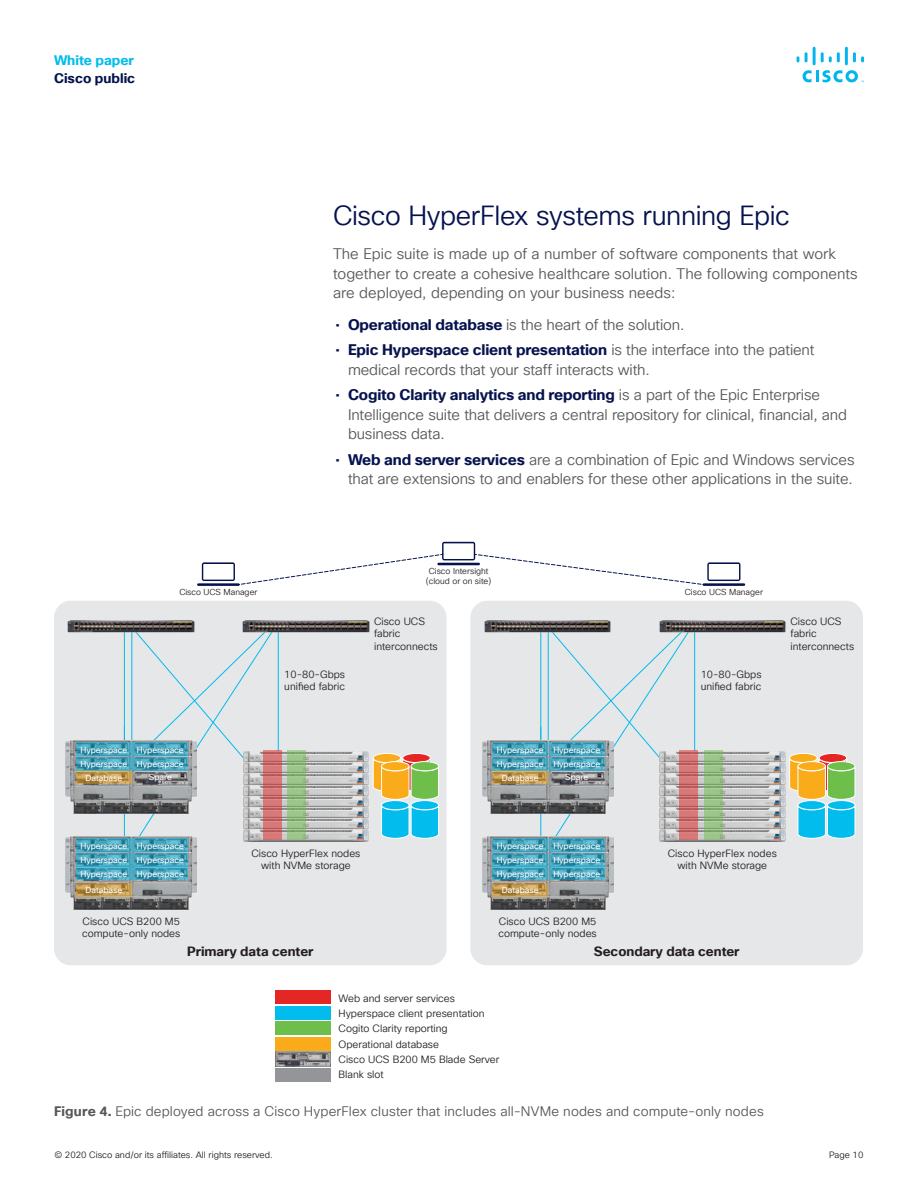
<style>
.page{position:relative;width:918px;height:1188px;background:#fff}
.page>*{position:absolute;margin:0;border:0;box-sizing:border-box;transform-origin:0 0}
.Subhead2_Midnight{font:27px "Cisco Sans TT Light";letter-spacing:-.015em;color:#05124d}
.Body{font:15px/19.5px "Cisco Sans TT Light";letter-spacing:-.01em;color:#57585a}
.t1{font:13.5px "Cisco Sans TT Light";letter-spacing:.01em;color:#57585a}
.t2{font:700 13.5px "Cisco Sans TT";color:#05124d}
.t3{font:700 13.5px "Cisco Sans TT";color:#01bcec}
.t4{font:700 13.05px "Cisco Sans TT";color:#231f20}
.t5{font:10.35px/12.3px "Cisco Sans TT Light";color:#231f20}
.t6{font:9px "Cisco Sans TT Light";color:#231f20}
.t7{font:8.4px "Cisco Sans TT";color:#fff}
.t8{font:8.4px/10.1px "Cisco Sans TT Light";color:#231f20;text-align:center}
.s1{font-family:"Cisco Sans TT";color:#05124d}
.s2{font-family:"Cisco Sans TT";font-weight:700;color:#05124d}
.s3{font-family:"Cisco Sans TT";font-weight:700}
</style>
<div class="page">
<svg style="left:797px;top:56px;width:2px;height:6px"></svg>
<svg style="left:805px;top:52px;width:3px;height:10px"></svg>
<hr style="left:813px;top:47px;width:3px;height:18px;background:#00b6ef">
<svg style="left:821px;top:52px;width:19px;height:10px"></svg>
<hr style="left:845px;top:47px;width:3px;height:18px;background:#00b6ef">
<svg style="left:853px;top:52px;width:11px;height:10px"></svg>
<svg style="left:803px;top:70px;width:61px;height:12px"></svg>
<div style="left:54px;top:601px;width:393px;height:364px;background:#e6e7e9;border-radius:17px"></div>
<hr style="left:124px;top:727px;width:1px;height:111px;background:#01bcec">
<hr style="left:278px;top:631px;width:1px;height:122px;background:#01bcec">
<div style="left:373px;top:753px;width:28px;height:10px;background:#faab1a;border-radius:50%"></div>
<div style="left:373px;top:753px;width:28px;height:10px;border:1px solid #fff;border-radius:50%"></div>
<div style="left:403px;top:753px;width:27px;height:10px;background:#e42625;border-radius:50%"></div>
<div style="left:402px;top:753px;width:29px;height:10px;border:1px solid #fff;border-radius:50%"></div>
<img style="left:243px;top:751px;width:126px;height:90px">
<img style="left:67px;top:620px;width:128px;height:13px">
<svg style="left:372px;top:758px;width:67px;height:81px"></svg>
<div style="left:411px;top:762px;width:28px;height:9px;background:#6dbe4b;border-radius:50%"></div>
<div style="left:411px;top:761px;width:28px;height:10px;border:1px solid #fff;border-radius:50%"></div>
<svg style="left:263px;top:751px;width:19px;height:89px;background:#cf7170"></svg>
<svg style="left:288px;top:751px;width:18px;height:89px;background:#94bc83"></svg>
<hr style="left:124px;top:632px;width:1px;height:111px;background:#01bcec">
<hr style="left:131px;top:632px;width:1px;height:111px;background:#01bcec">
<svg style="left:137px;top:814px;width:20px;height:23px"></svg>
<svg style="left:134px;top:630px;width:140px;height:131px"></svg>
<img style="left:240px;top:620px;width:130px;height:13px">
<img style="left:66px;top:837px;width:131px;height:73px">
<img style="left:66px;top:741px;width:131px;height:73px">
<svg style="left:133px;top:853px;width:55px;height:13px"></svg>
<svg style="left:133px;top:839px;width:55px;height:13px"></svg>
<svg style="left:76px;top:883px;width:55px;height:13px"></svg>
<svg style="left:76px;top:853px;width:55px;height:13px"></svg>
<svg style="left:76px;top:839px;width:55px;height:13px"></svg>
<svg style="left:133px;top:757px;width:55px;height:13px"></svg>
<svg style="left:133px;top:743px;width:55px;height:13px"></svg>
<svg style="left:76px;top:771px;width:55px;height:13px"></svg>
<svg style="left:76px;top:743px;width:55px;height:13px"></svg>
<svg style="left:76px;top:757px;width:55px;height:13px"></svg>
<svg style="left:133px;top:867px;width:55px;height:13px"></svg>
<svg style="left:76px;top:867px;width:55px;height:13px"></svg>
<hr style="left:197px;top:583px;width:43px;height:3px;background:#05124d">
<div style="left:470px;top:601px;width:393px;height:364px;background:#e6e7e9;border-radius:17px"></div>
<hr style="left:540px;top:727px;width:1px;height:111px;background:#01bcec">
<hr style="left:694px;top:631px;width:1px;height:122px;background:#01bcec">
<div style="left:790px;top:753px;width:27px;height:10px;background:#faab1a;border-radius:50%"></div>
<div style="left:789px;top:753px;width:29px;height:10px;border:1px solid #fff;border-radius:50%"></div>
<div style="left:819px;top:753px;width:28px;height:10px;background:#e42625;border-radius:50%"></div>
<div style="left:819px;top:753px;width:28px;height:10px;border:1px solid #fff;border-radius:50%"></div>
<img style="left:659px;top:751px;width:126px;height:90px">
<img style="left:484px;top:620px;width:127px;height:13px">
<svg style="left:789px;top:758px;width:67px;height:81px"></svg>
<div style="left:827px;top:762px;width:28px;height:9px;background:#6dbe4b;border-radius:50%"></div>
<div style="left:827px;top:761px;width:28px;height:10px;border:1px solid #fff;border-radius:50%"></div>
<svg style="left:679px;top:751px;width:19px;height:89px;background:#cf7170"></svg>
<svg style="left:704px;top:751px;width:19px;height:89px;background:#94bc83"></svg>
<hr style="left:540px;top:632px;width:1px;height:111px;background:#01bcec">
<hr style="left:548px;top:632px;width:1px;height:111px;background:#01bcec">
<svg style="left:553px;top:814px;width:20px;height:23px"></svg>
<svg style="left:550px;top:630px;width:140px;height:131px"></svg>
<img style="left:656px;top:620px;width:130px;height:13px">
<img style="left:482px;top:837px;width:131px;height:73px">
<img style="left:482px;top:741px;width:131px;height:73px">
<svg style="left:549px;top:853px;width:55px;height:13px"></svg>
<svg style="left:549px;top:839px;width:55px;height:13px"></svg>
<svg style="left:493px;top:883px;width:55px;height:13px"></svg>
<svg style="left:493px;top:853px;width:55px;height:13px"></svg>
<svg style="left:493px;top:839px;width:55px;height:13px"></svg>
<svg style="left:549px;top:757px;width:55px;height:13px"></svg>
<svg style="left:549px;top:743px;width:55px;height:13px"></svg>
<svg style="left:493px;top:771px;width:55px;height:13px"></svg>
<svg style="left:493px;top:743px;width:55px;height:13px"></svg>
<svg style="left:493px;top:757px;width:55px;height:13px"></svg>
<svg style="left:549px;top:867px;width:55px;height:13px"></svg>
<svg style="left:493px;top:867px;width:55px;height:13px"></svg>
<div style="left:276px;top:991px;width:55px;height:13px;background:#e42625"></div>
<div style="left:276px;top:1006px;width:55px;height:13px;background:#01bcec"></div>
<div style="left:276px;top:1022px;width:55px;height:13px;background:#6dbe4b"></div>
<div style="left:276px;top:1037px;width:55px;height:13px;background:#faab1a"></div>
<div style="left:276px;top:1068px;width:55px;height:13px;background:#939598"></div>
<hr style="left:703px;top:583px;width:42px;height:3px;background:#05124d">
<svg style="left:202px;top:542px;width:538px;height:43px"></svg>
<img style="left:276px;top:1052px;width:55px;height:15px">
<p class="t3" style="left:54px;top:51px;width:82px">White paper</p>
<p class="t2" style="left:54px;top:69px;width:83px">Cisco public</p>
<p class="Subhead2_Midnight" style="left:333px;top:198px;width:458px">Cisco HyperFlex systems running Epic</p>
<p class="Body" style="left:333px;top:245px;width:526px">The Epic suite is made up of a number of software components that work together to create a cohesive healthcare solution. The following components are deployed, depending on your business needs:</p>
<p class="Body" style="left:335px;top:315px;width:351px"><span class="s1">•</span> <span class="s2">Operational database</span> is the heart of the solution.</p>
<p class="Body" style="left:348px;top:341px;width:468px;text-indent:-13px"><span class="s1">•</span> <span class="s2">Epic Hyperspace client presentation</span> is the interface into the patient medical records that your staff interacts with.</p>
<p class="Body" style="left:348px;top:386px;width:501px;text-indent:-13px"><span class="s1">•</span> <span class="s2">Cogito Clarity analytics and reporting</span> is a part of the Epic Enterprise<br>Intelligence suite that delivers a central repository for clinical, financial, and business data.</p>
<p class="Body" style="left:335px;top:450px;width:521px;text-align:right"><span class="s1">•</span> <span class="s2">Web and server services</span> are a combination of Epic and Windows services that are extensions to and enablers for these other applications in the suite.</p>
<p class="t8" style="left:426px;top:567px;width:67px">Cisco Intersight (cloud or on site)</p>
<p class="t8" style="left:179px;top:587px;width:80px">Cisco UCS Manager</p>
<p class="t8" style="left:685px;top:587px;width:80px">Cisco UCS Manager</p>
<p class="t5" style="left:374px;top:615px;width:65px">Cisco UCS fabric interconnects</p>
<p class="t5" style="left:791px;top:615px;width:65px">Cisco UCS fabric interconnects</p>
<p class="t5" style="left:284px;top:668px;width:62px">10-80-Gbps unified fabric</p>
<p class="t5" style="left:701px;top:668px;width:62px">10-80-Gbps unified fabric</p>
<p class="t7" style="left:80px;top:744px;width:48px">Hyperspace</p>
<p class="t7" style="left:137px;top:744px;width:48px">Hyperspace</p>
<p class="t7" style="left:497px;top:744px;width:48px">Hyperspace</p>
<p class="t7" style="left:553px;top:744px;width:48px">Hyperspace</p>
<p class="t7" style="left:80px;top:759px;width:48px">Hyperspace</p>
<p class="t7" style="left:137px;top:759px;width:48px">Hyperspace</p>
<p class="t7" style="left:497px;top:759px;width:48px">Hyperspace</p>
<p class="t7" style="left:553px;top:759px;width:48px">Hyperspace</p>
<p class="t7" style="left:85px;top:773px;width:38px">Database</p>
<p class="t7" style="left:149px;top:772px;width:25px">Spare</p>
<p class="t7" style="left:502px;top:773px;width:38px">Database</p>
<p class="t7" style="left:565px;top:772px;width:25px">Spare</p>
<p class="t7" style="left:80px;top:841px;width:48px">Hyperspace</p>
<p class="t7" style="left:80px;top:855px;width:48px">Hyperspace</p>
<p class="t7" style="left:137px;top:841px;width:48px">Hyperspace</p>
<p class="t7" style="left:137px;top:855px;width:48px">Hyperspace</p>
<p class="t7" style="left:80px;top:868px;width:105px">Hyperspace Hyperspace</p>
<p class="t5" style="left:251px;top:847px;width:111px;text-align:center">Cisco HyperFlex nodes with NVMe storage</p>
<p class="t7" style="left:497px;top:841px;width:48px">Hyperspace</p>
<p class="t7" style="left:497px;top:855px;width:48px">Hyperspace</p>
<p class="t7" style="left:553px;top:841px;width:48px">Hyperspace</p>
<p class="t7" style="left:553px;top:855px;width:48px">Hyperspace</p>
<p class="t7" style="left:497px;top:868px;width:105px">Hyperspace Hyperspace</p>
<p class="t5" style="left:668px;top:847px;width:111px;text-align:center">Cisco HyperFlex nodes with NVMe storage</p>
<p class="t7" style="left:85px;top:885px;width:38px">Database</p>
<p class="t7" style="left:502px;top:885px;width:38px">Database</p>
<p class="t5" style="left:82px;top:915px;width:100px">Cisco UCS B200 M5 compute-only nodes</p>
<p class="t5" style="left:498px;top:915px;width:100px">Cisco UCS B200 M5 compute-only nodes</p>
<p class="t4" style="left:187px;top:943px;width:128px">Primary data center</p>
<p class="t4" style="left:594px;top:943px;width:147px">Secondary data center</p>
<p class="t5" style="left:339px;top:991px;width:162px;line-height:15.1px">Web and server services<br>Hyperspace client presentation<br>Cogito Clarity reporting<br>Operational database<br>Cisco UCS B200 M5 Blade Server<br>Blank slot</p>
<p class="t1" style="left:54px;top:1102px;width:711px"><span class="s3">Figure 4.</span> Epic deployed across a Cisco HyperFlex cluster that includes all-NVMe nodes and compute-only nodes</p>
<p class="t6" style="left:54px;top:1149px;width:220px">© 2020 Cisco and/or its affiliates. All rights reserved.</p>
<p class="t6" style="left:829px;top:1149px;width:36px">Page 10</p>
</div>
